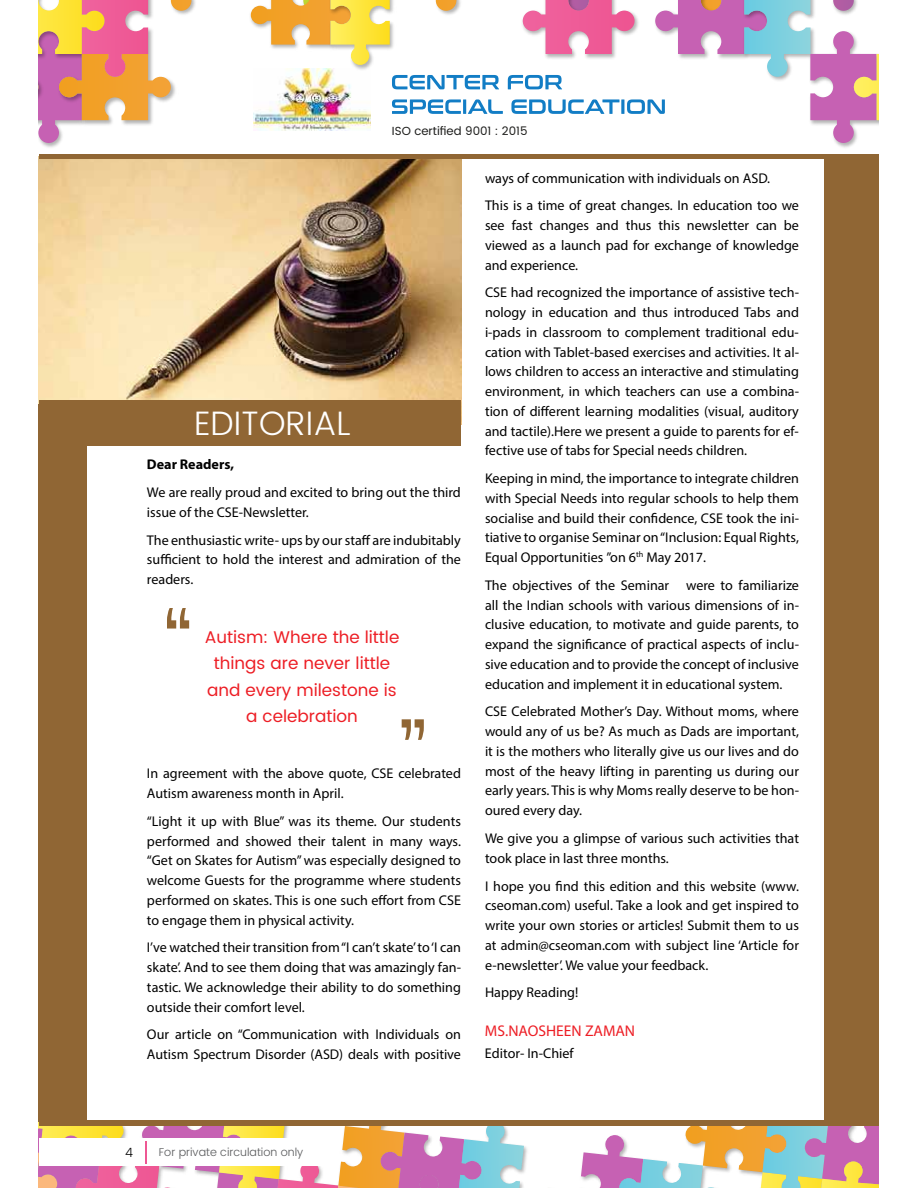
<style>
.page{position:relative;width:918px;height:1188px;background:#fff}
.page>*{position:absolute;margin:0;border:0;box-sizing:border-box;transform-origin:0 0}
.t1{font:300 33.9px "Poppins";color:#fff}
.t2{font:16.95px/26.4px "Poppins";color:#ed1d24;text-align:center}
.t3{font:15.45px "Myriad Pro";color:#ed1d24}
.t4{font:14.1px/19.8px "Myriad Pro";color:#000;text-align:justify}
.t5{font:700 14.1px "Myriad Pro";color:#000}
.t6{font:300 12.75px "Poppins";color:#000}
.t7{font:11.7px "Poppins";color:#1d1d1b}
.t8{font:300 11.25px "Poppins";color:#58595b}
</style>
<div class="page">
<svg style="left:39px;top:1120px;width:485px;height:68px"></svg>
<svg style="left:577px;top:1120px;width:302px;height:68px"></svg>
<svg style="left:39px;top:0;width:152px;height:143px"></svg>
<img style="left:836px;top:143px;width:18px;height:5px">
<svg style="left:251px;top:0;width:628px;height:143px"></svg>
<div style="left:39px;top:1139px;width:292px;height:27px;background:#fff"></div>
<hr style="left:145px;top:1141px;width:2px;height:22px;background:#ee5793">
<img style="left:39px;top:159px;width:423px;height:266px">
<svg style="left:167px;top:608px;width:22px;height:21px"></svg>
<svg style="left:402px;top:719px;width:22px;height:21px"></svg>
<div style="left:39px;top:400px;width:422px;height:45px;background:#906634"></div>
<hr style="left:39px;top:155px;width:840px;height:4px;background:#906634">
<div style="left:39px;top:405px;width:48px;height:717px;background:#906634"></div>
<div style="left:824px;top:157px;width:55px;height:965px;background:#906634"></div>
<div style="left:39px;top:1121px;width:840px;height:5px;background:#906634"></div>
<p class="t7" style="left:392px;top:123px;width:137px">ISO certified 9001 : 2015</p>
<h1 class="t1" style="left:194px;top:398px;width:158px">EDITORIAL</h1>
<p class="t5" style="left:147px;top:455px;width:89px">Dear Readers,</p>
<p class="t4" style="left:147px;top:482px;width:315px">We are really proud and excited to bring out the third issue of the CSE-Newsletter.</p>
<p class="t4" style="left:147px;top:530px;width:315px">The enthusiastic write- ups by our staff are indubitably sufficient to hold the interest and admiration of the readers.</p>
<p class="t2" style="left:205px;top:624px;width:196px">Autism: Where the little things are never little and every milestone is a celebration</p>
<p class="t4" style="left:147px;top:763px;width:315px">In agreement with the above quote, CSE celebrated<br>Autism awareness month in April.</p>
<p class="t4" style="left:147px;top:811px;width:316px">“Light it up with Blue” was its theme. Our students performed and showed their talent in many ways. “Get on Skates for Autism” was especially designed to welcome Guests for the programme where students performed on skates. This is one such effort from CSE to engage them in physical activity.</p>
<p class="t4" style="left:147px;top:938px;width:316px">I’ve watched their transition from “I can’t skate’ to ‘I can skate’. And to see them doing that was amazingly fan&shy;tastic. We acknowledge their ability to do something outside their comfort level.</p>
<p class="t4" style="left:147px;top:1025px;width:316px">Our article on “Communication with Individuals on<br>Autism Spectrum Disorder (ASD) deals with positive</p>
<p class="t4" style="left:485px;top:164px;width:316px;line-height:27.8px">ways of communication with individuals on ASD.<br>This is a time of great changes. In education too we</p>
<p class="t4" style="left:485px;top:215px;width:316px">see fast changes and thus this newsletter can be viewed as a launch pad for exchange of knowledge and experience.</p>
<p class="t4" style="left:485px;top:283px;width:316px">CSE had recognized the importance of assistive tech&shy;nology in education and thus introduced Tabs and i-pads in classroom to complement traditional edu&shy;cation with Tablet-based exercises and activities. It al&shy;lows children to access an interactive and stimulating environment, in which teachers can use a combina&shy;tion of different learning modalities (visual, auditory and tactile).Here we present a guide to parents for ef&shy;fective use of tabs for Special needs children.</p>
<p class="t4" style="left:485px;top:468px;width:316px">Keeping in mind, the importance to integrate children with Special Needs into regular schools to help them socialise and build their confidence, CSE took the ini&shy;tiative to organise Seminar on “Inclusion: Equal Rights, Equal Opportunities ”on 6<sup>th</sup> May 2017.</p>
<p class="t4" style="left:485px;top:575px;width:316px">The objectives of the Seminar were to familiarize all the Indian schools with various dimensions of in&shy;clusive education, to motivate and guide parents, to expand the significance of practical aspects of inclu&shy;sive education and to provide the concept of inclusive education and implement it in educational system.</p>
<p class="t4" style="left:485px;top:702px;width:316px">CSE Celebrated Mother’s Day. Without moms, where would any of us be? As much as Dads are important, it is the mothers who literally give us our lives and do most of the heavy lifting in parenting us during our early years. This is why Moms really deserve to be hon&shy;oured every day.</p>
<p class="t4" style="left:485px;top:828px;width:316px">We give you a glimpse of various such activities that took place in last three months.</p>
<p class="t4" style="left:485px;top:876px;width:315px">I hope you find this edition and this website (www. cseoman.com) useful. Take a look and get inspired to write your own stories or articles! Submit them to us at admin@cseoman.com with subject line ‘Article for e-newsletter’. We value your feedback.</p>
<p class="t4" style="left:485px;top:982px;width:95px">Happy Reading!</p>
<p class="t3" style="left:485px;top:1022px;width:152px">MS.NAOSHEEN ZAMAN</p>
<p class="t4" style="left:485px;top:1044px;width:90px">Editor- In-Chief</p>
<p class="t6" style="left:125px;top:1143px;width:9px">4</p>
<p class="t8" style="left:159px;top:1144px;width:146px">For private circulation only</p>
</div>
